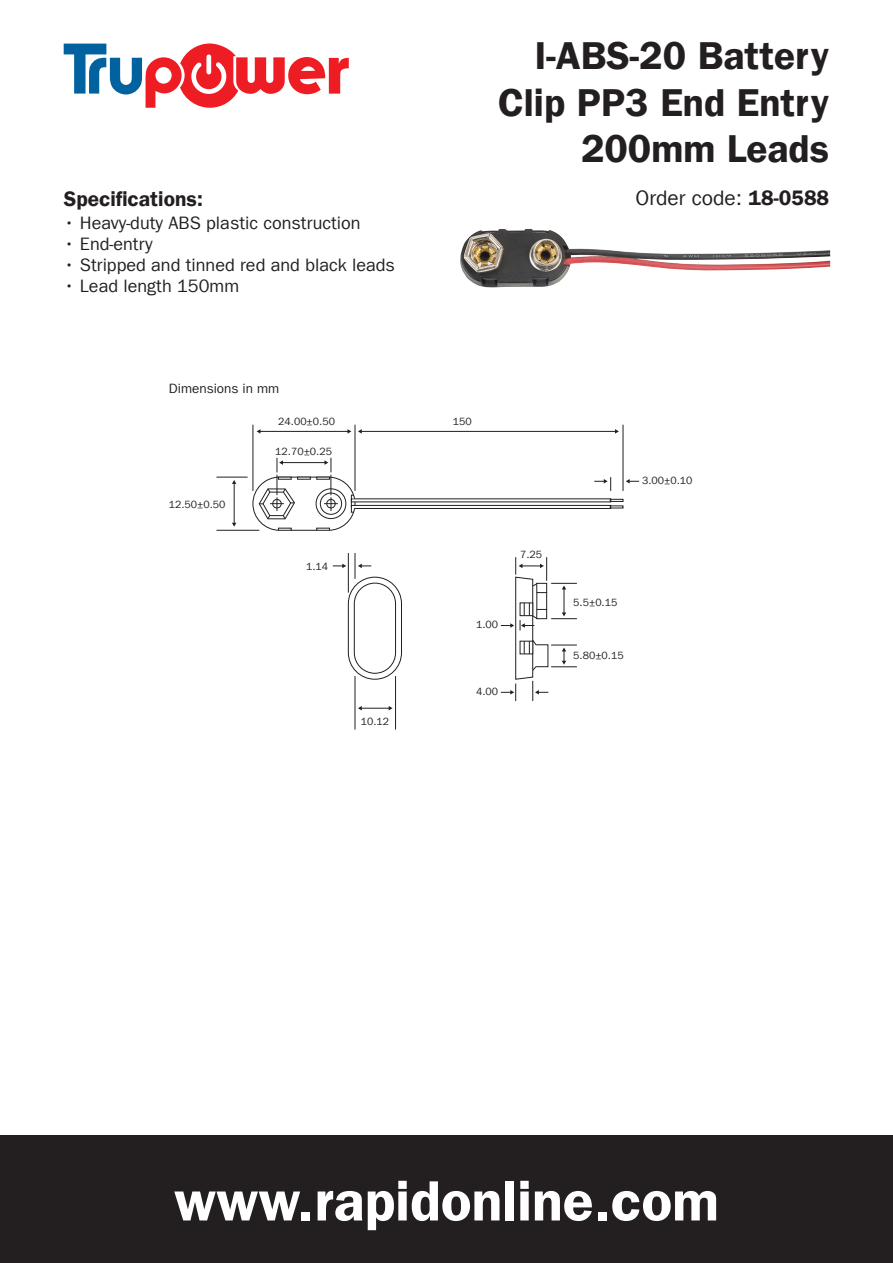
<style>
.page{position:relative;width:893px;height:1263px;background:#fff}
.page>*{position:absolute;margin:0;border:0;box-sizing:border-box;transform-origin:0 0}
.t1{font:57px "Franklin Gothic LT Com Dm";color:#fff}
.t2{font:39px/46.5px "Franklin Gothic LT Com Dm";color:#231f20;text-align:right}
.t3{font:21px "Franklin Gothic LT Com";color:#231f20}
.t4{font:21px "Franklin Gothic LT Com Dm";color:#231f20}
.t5{font:18px "Franklin Gothic LT Com";color:#231f20}
.t6{font:13.5px "Franklin Gothic LT Com";color:#231f20}
.t7{font:10.5px "Franklin Gothic LT Com";color:#231f20}
.s1{font-family:"Franklin Gothic LT Com Dm"}
</style>
<div class="page">
<div style="left:0;top:1135px;width:893px;height:128px;background:#231f20"></div>
<svg style="left:64px;top:44px;width:285px;height:64px"></svg>
<svg style="left:348px;top:577px;width:54px;height:103px"></svg>
<div style="left:354px;top:583px;width:42px;height:90px;background:#fff;border-radius:21px"></div>
<div style="left:354px;top:583px;width:42px;height:91px;border:1px solid #231f20;border-radius:21px"></div>
<hr style="left:216px;top:477px;width:32px;height:1px;background:#231f20">
<hr style="left:348px;top:553px;width:1px;height:40px;background:#231f20">
<hr style="left:355px;top:676px;width:1px;height:53px;background:#231f20">
<hr style="left:395px;top:676px;width:1px;height:53px;background:#231f20">
<hr style="left:253px;top:425px;width:1px;height:66px;background:#231f20">
<hr style="left:355px;top:425px;width:1px;height:66px;background:#231f20">
<hr style="left:623px;top:425px;width:1px;height:66px;background:#231f20">
<hr style="left:216px;top:530px;width:43px;height:1px;background:#231f20">
<hr style="left:361px;top:431px;width:255px;height:1px;background:#231f20">
<svg style="left:615px;top:429px;width:4px;height:5px"></svg>
<svg style="left:358px;top:429px;width:4px;height:5px"></svg>
<hr style="left:260px;top:431px;width:88px;height:1px;background:#231f20">
<svg style="left:347px;top:429px;width:4px;height:5px"></svg>
<svg style="left:358px;top:706px;width:35px;height:4px"></svg>
<hr style="left:234px;top:483px;width:1px;height:40px;background:#231f20">
<svg style="left:232px;top:480px;width:4px;height:4px"></svg>
<svg style="left:355px;top:553px;width:16px;height:26px"></svg>
<svg style="left:252px;top:458px;width:387px;height:73px"></svg>
<svg style="left:501px;top:557px;width:76px;height:144px"></svg>
<svg style="left:333px;top:564px;width:13px;height:4px"></svg>
<img style="left:460px;top:229px;width:370px;height:59px">
<h2 class="t2" style="left:498px;top:33px;width:333px">I-ABS-20 Battery<br>Clip PP3 End Entry<br>200mm Leads</h2>
<p class="t4" style="left:64px;top:186px;width:141px">Specifications:</p>
<p class="t3" style="left:636px;top:185px;width:195px">Order code: <span class="s1">18-0588</span></p>
<p class="t5" style="left:64px;top:212px;width:298px">• Heavy-duty ABS plastic construction</p>
<p class="t5" style="left:64px;top:233px;width:91px">• End-entry</p>
<p class="t5" style="left:64px;top:254px;width:333px">• Stripped and tinned red and black leads</p>
<p class="t5" style="left:64px;top:275px;width:177px">• Lead length 150mm</p>
<p class="t6" style="left:169px;top:381px;width:112px">Dimensions in mm</p>
<p class="t7" style="left:169px;top:498px;width:58px">12.50±0.50</p>
<p class="t7" style="left:278px;top:415px;width:58px">24.00±0.50</p>
<p class="t7" style="left:453px;top:415px;width:20px">150</p>
<p class="t7" style="left:275px;top:446px;width:58px">12.70±0.25</p>
<p class="t7" style="left:306px;top:560px;width:24px">1.14</p>
<p class="t7" style="left:361px;top:715px;width:30px">10.12</p>
<p class="t7" style="left:520px;top:548px;width:24px">7.25</p>
<p class="t7" style="left:476px;top:619px;width:24px">1.00</p>
<p class="t7" style="left:476px;top:686px;width:24px">4.00</p>
<p class="t7" style="left:642px;top:474px;width:52px">3.00±0.10</p>
<p class="t7" style="left:573px;top:596px;width:46px">5.5±0.15</p>
<p class="t7" style="left:573px;top:650px;width:52px">5.80±0.15</p>
<h1 class="t1" style="left:174px;top:1167px;width:546px">www.rapidonline.com</h1>
</div>
